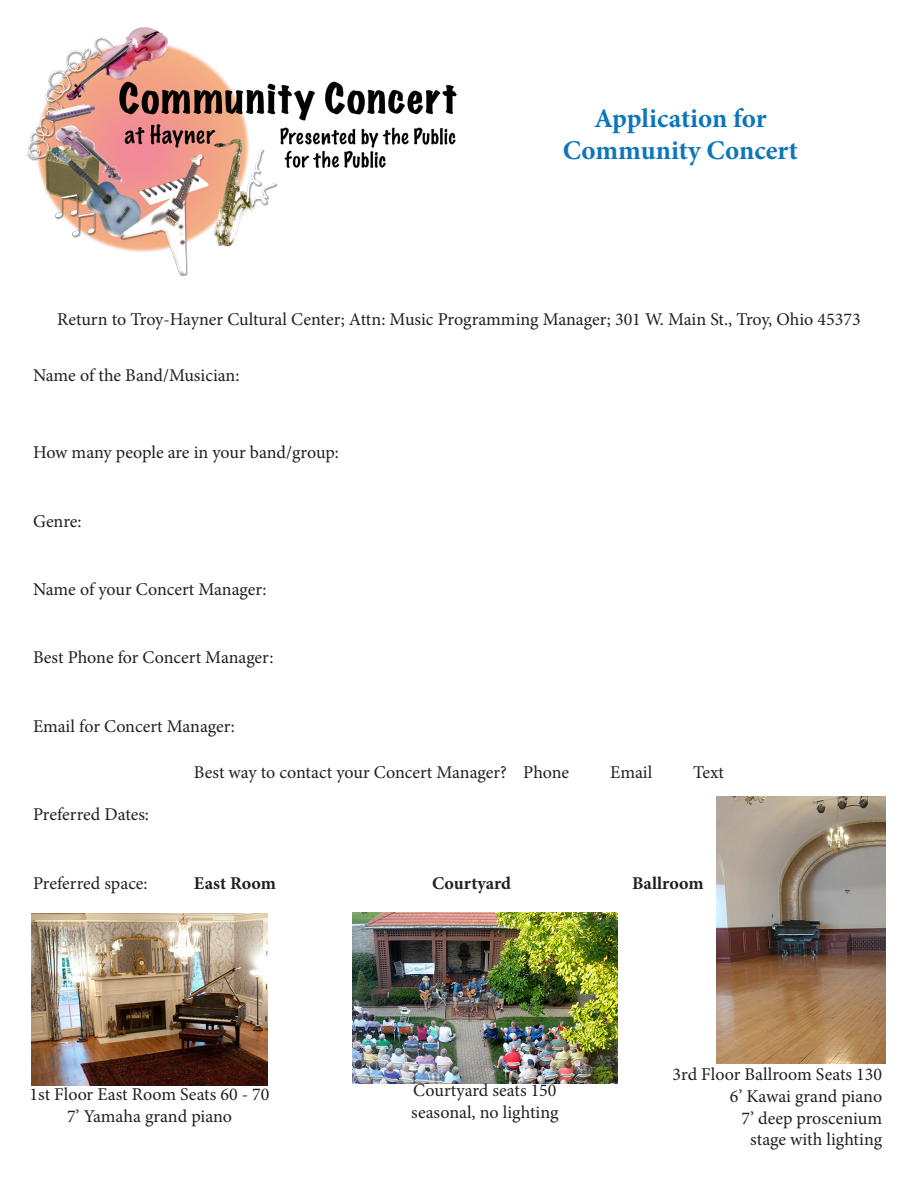
<style>
.page{position:relative;width:918px;height:1188px;background:#fff}
.page>*{position:absolute;margin:0;border:0;box-sizing:border-box;transform-origin:0 0}
.t1{font:700 27px "Minion Pro";letter-spacing:-.005em;color:#0d76bb}
.t2{font:18px "Minion Pro";letter-spacing:-.005em;color:#231f20}
.t3{font:700 18px "Minion Pro";color:#231f20}
</style>
<div class="page">
<img style="left:31px;top:914px;width:236px;height:171px">
<img style="left:717px;top:796px;width:169px;height:268px">
<img style="left:353px;top:913px;width:264px;height:170px">
<img style="left:27px;top:27px;width:429px;height:249px">
<p class="t1" style="left:594px;top:99px;width:174px">Application for</p>
<p class="t1" style="left:563px;top:132px;width:237px">Community Concert</p>
<p class="t2" style="left:57px;top:307px;width:805px">Return to Troy-Hayner Cultural Center; Attn: Music Programming Manager; 301 W. Main St., Troy, Ohio 45373</p>
<p class="t2" style="left:33px;top:363px;width:208px">Name of the Band/Musician:</p>
<p class="t2" style="left:33px;top:441px;width:307px">How many people are in your band/group:</p>
<p class="t2" style="left:33px;top:509px;width:50px">Genre:</p>
<p class="t2" style="left:33px;top:577px;width:235px">Name of your Concert Manager:</p>
<p class="t2" style="left:33px;top:645px;width:242px">Best Phone for Concert Manager:</p>
<p class="t2" style="left:33px;top:714px;width:203px">Email for Concert Manager:</p>
<p class="t2" style="left:194px;top:760px;width:377px">Best way to contact your Concert Manager? Phone</p>
<p class="t2" style="left:610px;top:760px;width:44px">Email</p>
<p class="t2" style="left:693px;top:760px;width:32px">Text</p>
<p class="t2" style="left:33px;top:803px;width:118px">Preferred Dates:</p>
<p class="t2" style="left:33px;top:871px;width:116px">Preferred space:</p>
<p class="t3" style="left:194px;top:870px;width:83px">East Room</p>
<p class="t3" style="left:432px;top:870px;width:80px">Courtyard</p>
<p class="t3" style="left:632px;top:870px;width:73px">Ballroom</p>
<p class="t2" style="left:30px;top:1082px;width:242px">1st Floor East Room Seats 60 - 70</p>
<p class="t2" style="left:67px;top:1104px;width:167px">7’ Yamaha grand piano</p>
<p class="t2" style="left:413px;top:1079px;width:145px">Courtyard seats 150</p>
<p class="t2" style="left:411px;top:1100px;width:149px">seasonal, no lighting</p>
<p class="t2" style="left:673px;top:1063px;width:211px">3rd Floor Ballroom Seats 130</p>
<p class="t2" style="left:730px;top:1084px;width:154px">6’ Kawai grand piano</p>
<p class="t2" style="left:741px;top:1106px;width:142px">7’ deep proscenium</p>
<p class="t2" style="left:750px;top:1127px;width:133px">stage with lighting</p>
</div>
